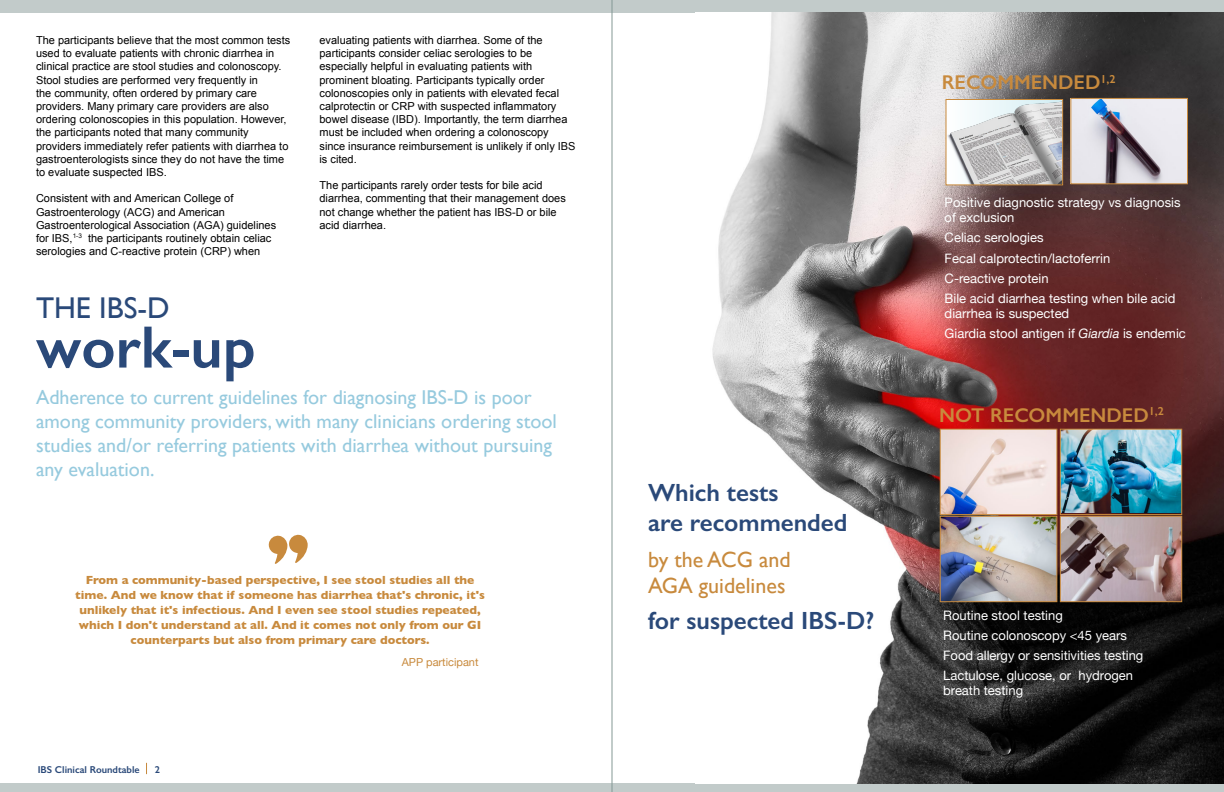
<style>
.page{position:relative;width:1224px;height:792px;background:#fff}
.page>*{position:absolute;margin:0;border:0;box-sizing:border-box;transform-origin:0 0}
.t1{font:600 60px "Gill Sans";color:#2a4979}
.t2{font:30px "Gill Sans";color:#2a4979}
.t3{font:600 25px/30px "Gill Sans";color:#2a4979}
.t4{font:22px/26.4px "Gill Sans";color:#c88a3d}
.t5{font:20px/24px "Gill Sans";color:#96cade}
.t6{font:600 20px "Gill Sans";color:#c88a3d}
.t7{font:13px/20.1px "Helvetica Neue";color:#fff}
.t8{font:700 12px/15px "Gill Sans";color:#c88a3d;text-align:center}
.t9{font:11px/13.2px "Arial";color:#000}
.t10{font:11px "Helvetica Neue";color:#c88a3d}
.t11{font:600 10px "Gill Sans";color:#2a4979}
.s1{font-style:italic}
</style>
<div class="page">
<div style="left:0;top:0;width:1224px;height:13px;background:#c2cbca"></div>
<div style="left:0;top:783px;width:1224px;height:9px;background:#c2cbca"></div>
<hr style="left:612px;top:0;width:1px;height:792px;background:#849895">
<img style="left:712px;top:13px;width:512px;height:770px">
<img style="left:948px;top:101px;width:113px;height:82px">
<div style="left:946px;top:99px;width:117px;height:86px;border:1px solid #c88a3d"></div>
<img style="left:1072px;top:100px;width:114px;height:82px">
<div style="left:1070px;top:98px;width:118px;height:86px;border:1px solid #c88a3d"></div>
<img style="left:940px;top:431px;width:117px;height:169px">
<div style="left:940px;top:429px;width:117px;height:86px;border:1px solid #c88a3d"></div>
<div style="left:940px;top:516px;width:117px;height:86px;border:1px solid #c88a3d"></div>
<img style="left:1062px;top:431px;width:118px;height:81px">
<div style="left:1060px;top:429px;width:122px;height:86px;border:1px solid #c88a3d"></div>
<img style="left:1062px;top:518px;width:118px;height:82px">
<div style="left:1060px;top:516px;width:122px;height:86px;border:1px solid #c88a3d"></div>
<svg style="left:268px;top:534px;width:40px;height:30px"></svg>
<p class="t9" style="left:36px;top:34px;width:256px">The participants believe that the most common tests used to evaluate patients with chronic diarrhea in clinical practice are stool studies and colonoscopy.<br>Stool studies are performed very frequently in<br>the community, often ordered by primary care providers. Many primary care providers are also ordering colonoscopies in this population. However, the participants noted that many community providers immediately refer patients with diarrhea to gastroenterologists since they do not have the time to evaluate suspected IBS.</p>
<p class="t9" style="left:36px;top:192px;width:242px">Consistent with and American College of Gastroenterology (ACG) and American Gastroenterological Association (AGA) guidelines for IBS,<sup>1-3</sup> the participants routinely obtain celiac serologies and C-reactive protein (CRP) when</p>
<h2 class="t2" style="left:36px;top:291px;width:135px">THE IBS-D</h2>
<h1 class="t1" style="left:36px;top:311px;width:221px">work-up</h1>
<p class="t9" style="left:320px;top:34px;width:258px">evaluating patients with diarrhea. Some of the participants consider celiac serologies to be especially helpful in evaluating patients with prominent bloating. Participants typically order colonoscopies only in patients with elevated fecal calprotectin or CRP with suspected inflammatory bowel disease (IBD). Importantly, the term diarrhea must be included when ordering a colonoscopy since insurance reimbursement is unlikely if only IBS is cited.</p>
<p class="t9" style="left:320px;top:179px;width:248px">The participants rarely order tests for bile acid diarrhea, commenting that their management does not change whether the patient has IBS-D or bile acid diarrhea.</p>
<h3 class="t5" style="left:36px;top:385px;width:522px">Adherence to current guidelines for diagnosing IBS-D is poor among community providers, with many clinicians ordering stool studies and/or referring patients with diarrhea without pursuing any evaluation.</h3>
<p class="t8" style="left:75px;top:572px;width:411px">From a community-based perspective, I see stool studies all the time. And we know that if someone has diarrhea that's chronic, it's unlikely that it's infectious. And I even see stool studies repeated, which I don't understand at all. And it comes not only from our GI counterparts but also from primary care doctors.</p>
<p class="t11" style="left:38px;top:764px;width:103px">IBS Clinical Roundtable</p>
<p class="t11" style="left:155px;top:763px;width:7px">2</p>
<p class="t10" style="left:402px;top:654px;width:78px">APP participant</p>
<h3 class="t3" style="left:648px;top:477px;width:201px">Which tests<br>are recommended</h3>
<h3 class="t4" style="left:648px;top:546px;width:144px">by the ACG and<br>AGA guidelines</h3>
<h3 class="t3" style="left:648px;top:605px;width:228px">for suspected IBS-D?</h3>
<h3 class="t6" style="left:942px;top:71px;width:175px">RECOMMENDED<sup>1,2</sup></h3>
<p class="t7" style="left:945px;top:195px;width:237px;line-height:15.6px">Positive diagnostic strategy vs diagnosis of exclusion</p>
<p class="t7" style="left:945px;top:229px;width:232px">Celiac serologies<br>Fecal calprotectin/lactoferrin<br>C-reactive protein<br>Bile acid diarrhea testing when bile acid</p>
<p class="t7" style="left:945px;top:304px;width:243px">diarrhea is suspected<br>Giardia stool antigen if <span class="s1">Giardia</span> is endemic</p>
<h3 class="t6" style="left:939px;top:403px;width:226px">NOT RECOMMENDED<sup>1,2</sup></h3>
<p class="t7" style="left:943px;top:606px;width:202px">Routine stool testing<br>Routine colonoscopy &lt;45 years<br>Food allergy or sensitivities testing<br>Lactulose, glucose, or hydrogen</p>
<p class="t7" style="left:943px;top:682px;width:81px">breath testing</p>
</div>
